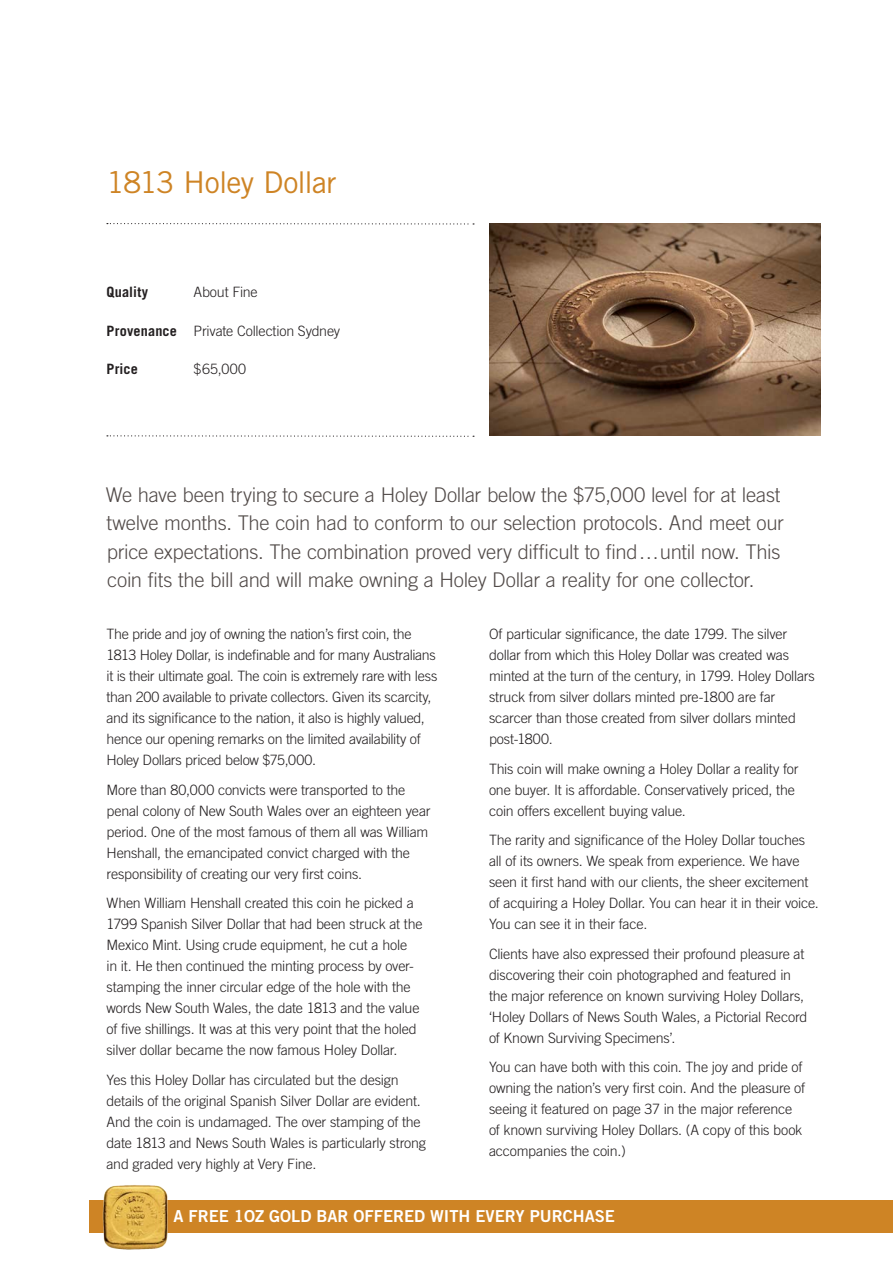
<style>
.page{position:relative;width:893px;height:1263px;background:#fff}
.page>*{position:absolute;margin:0;border:0;box-sizing:border-box;transform-origin:0 0}
.t1{font:30px "Trade Gothic";letter-spacing:-.025em;color:#ce8425}
.t2{font:300 20.25px/28.5px "Trade Gothic";letter-spacing:-.015em;color:#514a48}
.t3{font:16.5px "Trade Gothic Bold Two";color:#fff}
.t4{font:300 14.25px/21px "Trade Gothic";letter-spacing:-.015em;color:#231f20}
.t5{font:700 14.25px "Trade Gothic";letter-spacing:.015em;color:#231f20}
.s1{font-weight:700}
</style>
<div class="page">
<svg style="left:107px;top:223px;width:367px;height:2px"></svg>
<svg style="left:107px;top:435px;width:367px;height:2px"></svg>
<img style="left:489px;top:223px;width:332px;height:212px">
<div style="left:89px;top:1200px;width:804px;height:32px;background:#ce8425"></div>
<img style="left:99px;top:1185px;width:70px;height:65px">
<p class="t1" style="left:107px;top:165px;width:231px">1813 Holey Dollar</p>
<p class="t5" style="left:107px;top:283px;width:43px">Quality</p>
<p class="t4" style="left:194px;top:281px;width:66px">About Fine</p>
<p class="t4" style="left:107px;top:320px;width:235px"><span class="s1">Provenance</span> Private Collection Sydney</p>
<p class="t5" style="left:107px;top:360px;width:33px">Price</p>
<p class="t4" style="left:194px;top:358px;width:54px">$65,000</p>
<p class="t2" style="left:106px;top:480px;width:679px">We have been trying to secure a Holey Dollar below the $75,000 level for at least twelve months. The coin had to conform to our selection protocols. And meet our price expectations. The combination proved very difficult to find…until now. This coin fits the bill and will make owning a Holey Dollar a reality for one collector.</p>
<p class="t4" style="left:107px;top:623px;width:332px">The pride and joy of owning the nation’s first coin, the 1813 Holey Dollar, is indefinable and for many Australians it is their ultimate goal. The coin is extremely rare with less than 200 available to private collectors. Given its scarcity, and its significance to the nation, it also is highly valued, hence our opening remarks on the limited availability of Holey Dollars priced below $75,000.</p>
<p class="t4" style="left:107px;top:779px;width:325px">More than 80,000 convicts were transported to the penal colony of New South Wales over an eighteen year period. One of the most famous of them all was William Henshall, the emancipated convict charged with the responsibility of creating our very first coins.</p>
<p class="t4" style="left:107px;top:892px;width:317px">When William Henshall created this coin he picked a 1799 Spanish Silver Dollar that had been struck at the Mexico Mint. Using crude equipment, he cut a hole<br>in it. He then continued the minting process by over&shy;stamping the inner circular edge of the hole with the words New South Wales, the date 1813 and the value of five shillings. It was at this very point that the holed silver dollar became the now famous Holey Dollar.</p>
<p class="t4" style="left:107px;top:1069px;width:321px">Yes this Holey Dollar has circulated but the design details of the original Spanish Silver Dollar are evident.<br>And the coin is undamaged. The over stamping of the date 1813 and News South Wales is particularly strong and graded very highly at Very Fine.</p>
<p class="t4" style="left:489px;top:623px;width:327px">Of particular significance, the date 1799. The silver dollar from which this Holey Dollar was created was minted at the turn of the century, in 1799. Holey Dollars struck from silver dollars minted pre-1800 are far scarcer than those created from silver dollars minted post-1800.</p>
<p class="t4" style="left:489px;top:758px;width:311px">This coin will make owning a Holey Dollar a reality for one buyer. It is affordable. Conservatively priced, the coin offers excellent buying value.</p>
<p class="t4" style="left:489px;top:829px;width:331px">The rarity and significance of the Holey Dollar touches all of its owners. We speak from experience. We have seen it first hand with our clients, the sheer excitement of acquiring a Holey Dollar. You can hear it in their voice.<br>You can see it in their face.</p>
<p class="t4" style="left:489px;top:943px;width:320px">Clients have also expressed their profound pleasure at discovering their coin photographed and featured in the major reference on known surviving Holey Dollars, ‘Holey Dollars of News South Wales, a Pictorial Record of Known Surviving Specimens’.</p>
<p class="t4" style="left:489px;top:1056px;width:318px">You can have both with this coin. The joy and pride of owning the nation’s very first coin. And the pleasure of seeing it featured on page 37 in the major reference of known surviving Holey Dollars. (A copy of this book accompanies the coin.)</p>
<p class="t3" style="left:173px;top:1206px;width:443px">A FREE 1OZ GOLD BAR OFFERED WITH EVERY PURCHASE</p>
</div>
